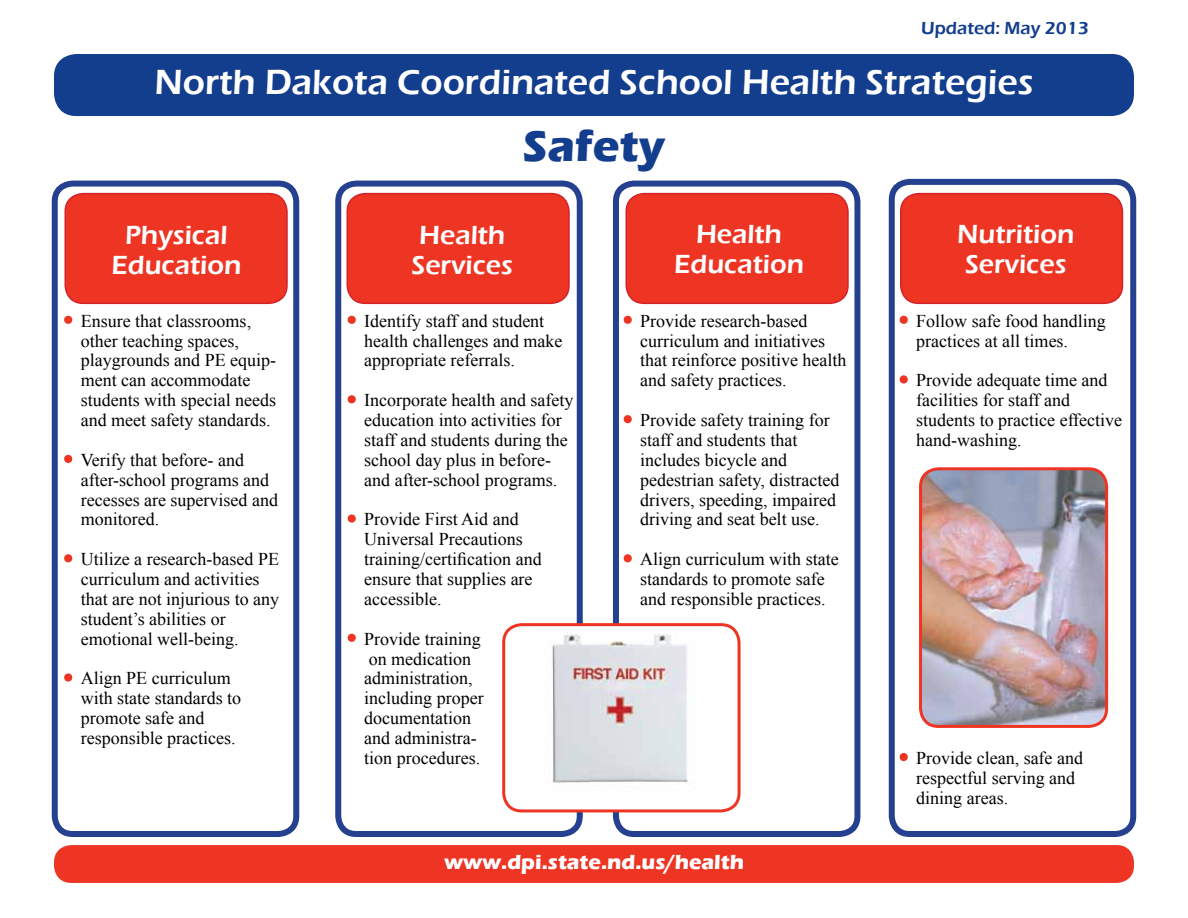
<style>
.page{position:relative;width:1188px;height:918px;background:#fff}
.page>*{position:absolute;margin:0;border:0;box-sizing:border-box;transform-origin:0 0}
.t1{font:700 45px "Eras ITC";color:#133d8d}
.t2{font:600 36px "Eras ITC";color:#fff}
.t3{font:600 27px/30px "Eras ITC";color:#fff;text-align:center}
.t4{font:700 21px "Eras ITC";color:#fff}
.t5{font:18px/19.8px "Times New Roman";color:#000}
.t6{font:600 18px "Eras ITC";color:#133d8d}
.s1{font-size:21px;color:#ee3524}
</style>
<div class="page">
<div style="left:55px;top:55px;width:1078px;height:60px;background:#133d8d;border-radius:22px"></div>
<div style="left:54px;top:54px;width:1080px;height:62px;border:2px solid #133d8d;border-radius:22px"></div>
<div style="left:52px;top:181px;width:247px;height:656px;border:6px solid #25408f;border-radius:18px"></div>
<div style="left:335px;top:181px;width:248px;height:656px;border:6px solid #25408f;border-radius:18px"></div>
<div style="left:613px;top:181px;width:247px;height:656px;border:6px solid #25408f;border-radius:18px"></div>
<div style="left:889px;top:179px;width:247px;height:658px;border:6px solid #25408f;border-radius:18px"></div>
<div style="left:55px;top:846px;width:1078px;height:36px;background:#ee3524;border-radius:16px"></div>
<div style="left:54px;top:845px;width:1080px;height:38px;border:2px solid #ee3524;border-radius:16px"></div>
<svg style="left:64px;top:315px;width:9px;height:9px"></svg>
<svg style="left:64px;top:454px;width:9px;height:9px"></svg>
<svg style="left:64px;top:554px;width:9px;height:9px"></svg>
<svg style="left:64px;top:673px;width:9px;height:9px"></svg>
<svg style="left:347px;top:315px;width:9px;height:9px"></svg>
<svg style="left:347px;top:395px;width:9px;height:9px"></svg>
<svg style="left:347px;top:514px;width:9px;height:9px"></svg>
<svg style="left:347px;top:633px;width:9px;height:9px"></svg>
<svg style="left:623px;top:315px;width:9px;height:9px"></svg>
<svg style="left:623px;top:415px;width:9px;height:9px"></svg>
<svg style="left:623px;top:554px;width:9px;height:9px"></svg>
<svg style="left:899px;top:315px;width:9px;height:9px"></svg>
<svg style="left:899px;top:375px;width:9px;height:9px"></svg>
<svg style="left:899px;top:753px;width:9px;height:9px"></svg>
<div style="left:65px;top:194px;width:222px;height:109px;background:#ee3524;border-radius:18px"></div>
<div style="left:64px;top:193px;width:224px;height:111px;border:2px solid #d2232a;border-radius:18px"></div>
<div style="left:347px;top:194px;width:222px;height:109px;background:#ee3524;border-radius:18px"></div>
<div style="left:346px;top:193px;width:224px;height:111px;border:2px solid #d2232a;border-radius:18px"></div>
<div style="left:626px;top:194px;width:222px;height:109px;background:#ee3524;border-radius:18px"></div>
<div style="left:626px;top:193px;width:223px;height:111px;border:2px solid #d2232a;border-radius:18px"></div>
<div style="left:901px;top:194px;width:221px;height:109px;background:#ee3524;border-radius:18px"></div>
<div style="left:900px;top:193px;width:223px;height:111px;border:2px solid #d2232a;border-radius:18px"></div>
<img style="left:506px;top:627px;width:231px;height:184px">
<div style="left:502px;top:623px;width:239px;height:189px;border:3px solid #ee3524;border-radius:18px"></div>
<img style="left:923px;top:471px;width:184px;height:255px">
<div style="left:919px;top:467px;width:189px;height:261px;border:3px solid #ee3524;border-radius:18px"></div>
<p class="t6" style="left:921px;top:18px;width:169px">Updated: May 2013</p>
<h2 class="t2" style="left:155px;top:62px;width:880px">North Dakota Coordinated School Health Strategies</h2>
<h1 class="t1" style="left:523px;top:120px;width:144px">Safety</h1>
<h3 class="t3" style="left:111px;top:220px;width:131px">Physical<br>Education</h3>
<h3 class="t3" style="left:412px;top:220px;width:103px;text-align:left">Health<br>Services</h3>
<h3 class="t3" style="left:674px;top:219px;width:131px">Health<br>Education</h3>
<h3 class="t3" style="left:957px;top:219px;width:119px;text-align:left">Nutrition<br>Services</h3>
<p class="t5" style="left:81px;top:311px;width:197px;text-indent:-16px"><span class="s1">•</span> Ensure that classrooms, other teaching spaces, playgrounds and PE equip&shy;ment can accommodate students with special needs and meet safety standards.</p>
<p class="t5" style="left:81px;top:450px;width:199px;text-indent:-16px"><span class="s1">•</span> Verify that before- and after-school programs and recesses are supervised and monitored.</p>
<p class="t5" style="left:81px;top:549px;width:200px;text-indent:-16px"><span class="s1">•</span> Utilize a research-based PE curriculum and activities that are not injurious to any student’s abilities or emotional well-being.</p>
<p class="t5" style="left:81px;top:668px;width:162px;text-indent:-16px"><span class="s1">•</span> Align PE curriculum with state standards to promote safe and responsible practices.</p>
<p class="t5" style="left:364px;top:311px;width:200px;text-indent:-16px"><span class="s1">•</span> Identify staff and student health challenges and make appropriate referrals.</p>
<p class="t5" style="left:348px;top:390px;width:227px;text-align:center"><span class="s1">•</span> Incorporate health and safety education into activities for staff and students during the school day plus in before-<br>and after-school programs.</p>
<p class="t5" style="left:364px;top:509px;width:179px;text-indent:-16px"><span class="s1">•</span> Provide First Aid and<br>Universal Precautions training/certification and ensure that supplies are accessible.</p>
<p class="t5" style="left:364px;top:629px;width:121px;text-indent:-16px"><span class="s1">•</span> Provide training on medication administration, including proper documentation and administra&shy;tion procedures.</p>
<p class="t5" style="left:640px;top:311px;width:208px;text-indent:-16px"><span class="s1">•</span> Provide research-based curriculum and initiatives that reinforce positive health and safety practices.</p>
<p class="t5" style="left:640px;top:410px;width:201px;text-indent:-16px"><span class="s1">•</span> Provide safety training for staff and students that includes bicycle and pedestrian safety, distracted drivers, speeding, impaired driving and seat belt use.</p>
<p class="t5" style="left:624px;top:549px;width:216px;text-align:center"><span class="s1">•</span> Align curriculum with state standards to promote safe and responsible practices.</p>
<p class="t4" style="left:444px;top:850px;width:301px">www.dpi.state.nd.us/health</p>
<p class="t5" style="left:916px;top:311px;width:191px;text-indent:-16px"><span class="s1">•</span> Follow safe food handling practices at all times.</p>
<p class="t5" style="left:916px;top:370px;width:208px;text-indent:-16px"><span class="s1">•</span> Provide adequate time and facilities for staff and students to practice effective hand-washing.</p>
<p class="t5" style="left:916px;top:748px;width:168px;text-indent:-16px"><span class="s1">•</span> Provide clean, safe and respectful serving and dining areas.</p>
</div>
